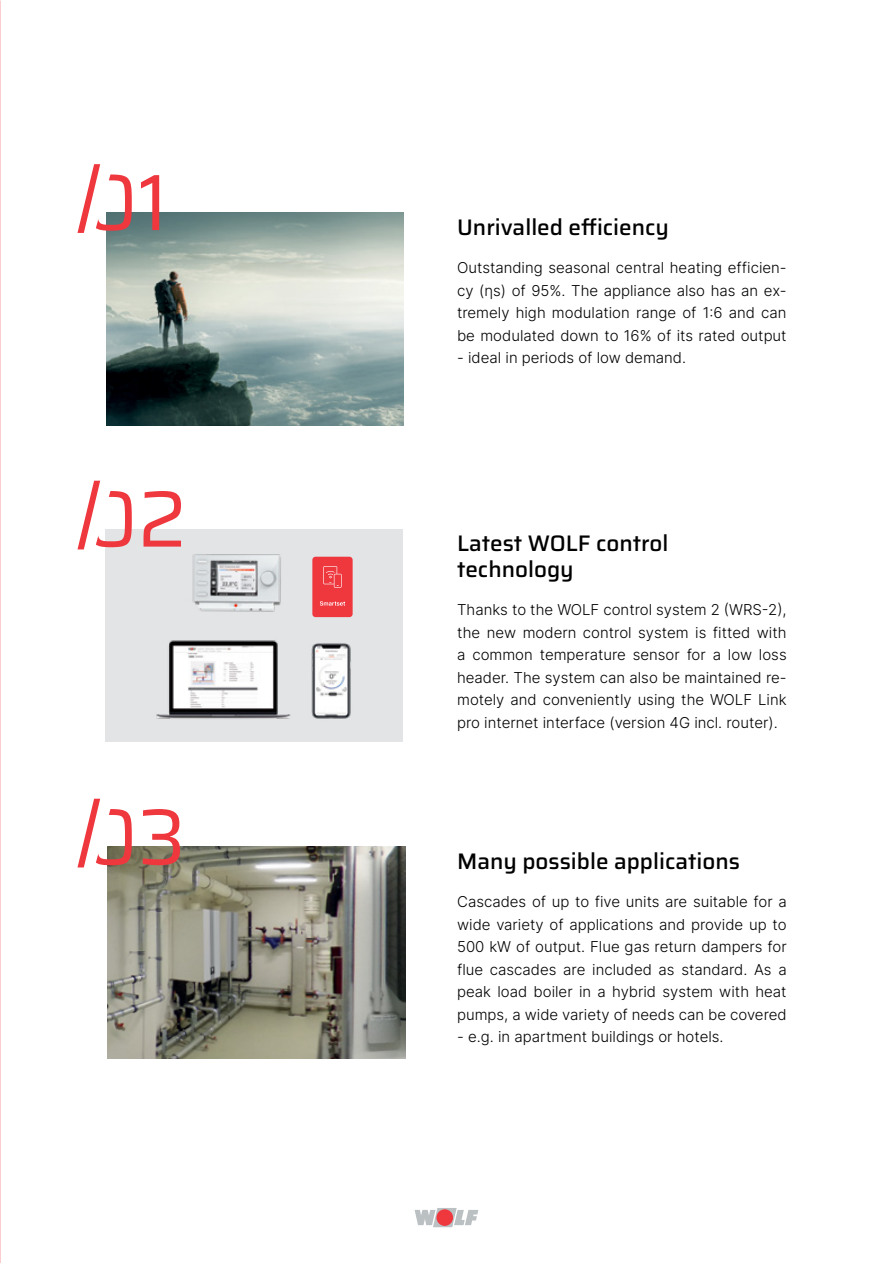
<style>
.page{position:relative;width:893px;height:1263px;background:#fff}
.page>*{position:absolute;margin:0;border:0;box-sizing:border-box;transform-origin:0 0}
.t1{font:79.8px "Saira";color:#ef373e}
.t2{font:500 22.5px/25.5px "Saira";color:#000}
.t3{font:300 15px/22.5px "Inter";color:#000;text-align:justify}
</style>
<div class="page">
<svg style="left:415px;top:1208px;width:63px;height:19px"></svg>
<div style="left:436px;top:1209px;width:17px;height:17px;background:#ef373e;border-radius:50%"></div>
<img style="left:107px;top:846px;width:298px;height:213px">
<div style="left:105px;top:529px;width:298px;height:213px;background:#e2e4e5"></div>
<img style="left:106px;top:213px;width:298px;height:212px">
<svg style="left:77px;top:164px;width:37px;height:84px"></svg>
<svg style="left:77px;top:480px;width:24px;height:70px"></svg>
<svg style="left:77px;top:798px;width:37px;height:85px"></svg>
<img style="left:156px;top:640px;width:135px;height:79px">
<img style="left:311px;top:643px;width:40px;height:76px">
<img style="left:192px;top:554px;width:89px;height:58px">
<div style="left:312px;top:557px;width:41px;height:60px;background:#ef373e;border-radius:3px"></div>
<svg style="left:320px;top:601px;width:25px;height:5px"></svg>
<svg style="left:323px;top:566px;width:19px;height:22px"></svg>
<h1 class="t1" style="left:84px;top:137px;width:85px">01</h1>
<h1 class="t1" style="left:84px;top:454px;width:104px">02</h1>
<h1 class="t1" style="left:84px;top:772px;width:103px">03</h1>
<h2 class="t2" style="left:457px;top:214px;width:213px">Unrivalled efficiency</h2>
<p class="t3" style="left:457px;top:256px;width:331px">Outstanding seasonal central heating efficien&shy;cy (ηs) of 95%. The appliance also has an ex&shy;tremely high modulation range of 1:6 and can be modulated down to 16% of its rated output</p>
<p class="t3" style="left:457px;top:346px;width:231px">- ideal in periods of low demand.</p>
<h2 class="t2" style="left:457px;top:530px;width:213px">Latest WOLF control technology</h2>
<p class="t3" style="left:457px;top:598px;width:331px">Thanks to the WOLF control system 2 (WRS-2), the new modern control system is fitted with a common temperature sensor for a low loss header. The system can also be maintained re&shy;motely and conveniently using the WOLF Link pro internet interface (version 4G incl. router).</p>
<h2 class="t2" style="left:457px;top:847px;width:284px">Many possible applications</h2>
<p class="t3" style="left:457px;top:890px;width:331px">Cascades of up to five units are suitable for a wide variety of applications and provide up to 500 kW of output. Flue gas return dampers for flue cascades are included as standard. As a peak load boiler in a hybrid system with heat pumps, a wide variety of needs can be covered</p>
<p class="t3" style="left:457px;top:1025px;width:268px">- e.g. in apartment buildings or hotels.</p>
</div>
